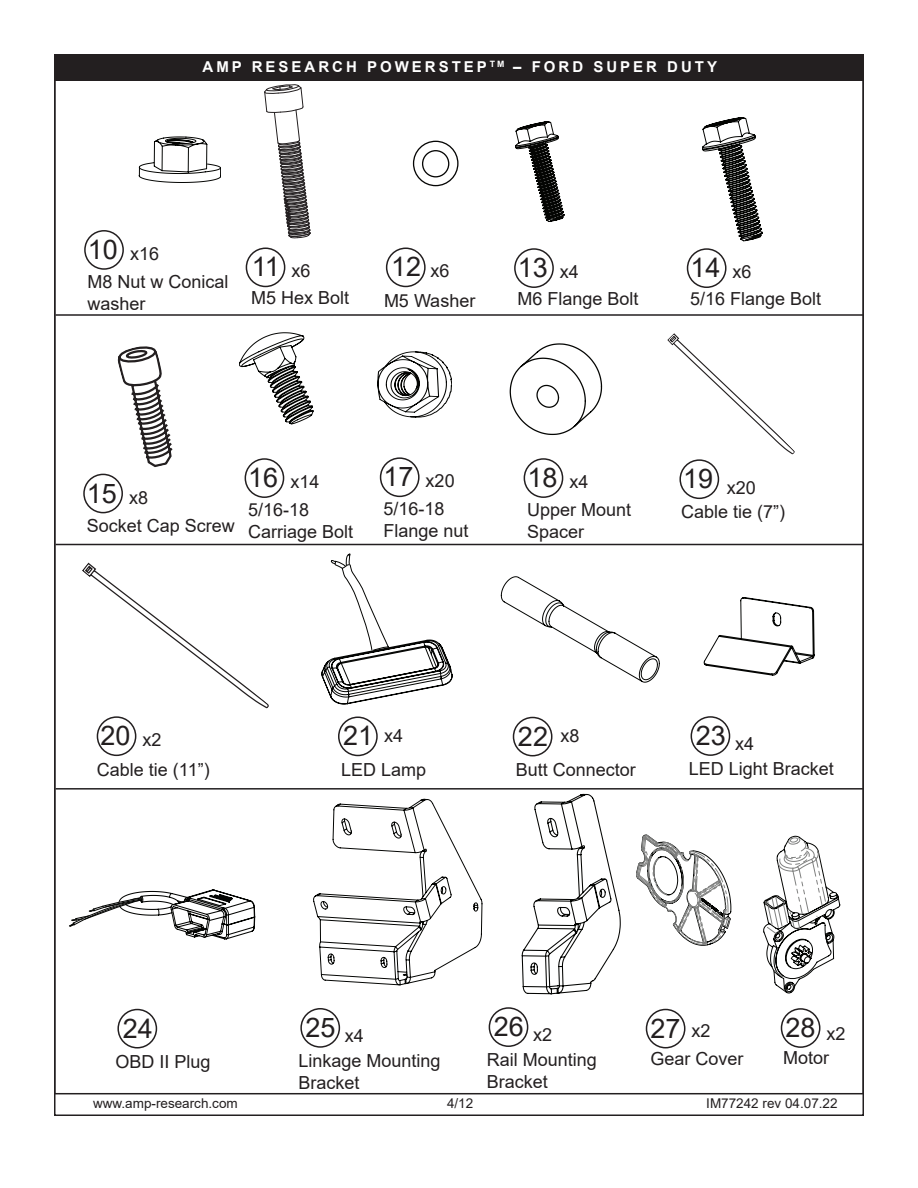
<style>
.page{position:relative;width:918px;height:1188px;background:#fff}
.page>*{position:absolute;margin:0;border:0;box-sizing:border-box;transform-origin:0 0}
.t1{font:27px "Arial";color:#231f20}
.t2{font:18px/21.6px "Arial";color:#231f20}
.t3{font:700 15px "Arial";letter-spacing:.2em;color:#fff}
.t4{font:13.5px "Arial";color:#231f20}
.s1{font-size:27px}
.s2{font-size:18px}
</style>
<div class="page">
<div style="left:54px;top:55px;width:809px;height:26px;background:#231f20"></div>
<div style="left:83px;top:474px;width:40px;height:39px;border:2px solid #231f20;border-radius:50%"></div>
<div style="left:97px;top:716px;width:39px;height:40px;border:2px solid #231f20;border-radius:50%"></div>
<svg style="left:82px;top:562px;width:187px;height:146px"></svg>
<svg style="left:117px;top:346px;width:56px;height:121px"></svg>
<svg style="left:667px;top:333px;width:128px;height:127px"></svg>
<div style="left:679px;top:459px;width:40px;height:40px;border:2px solid #231f20;border-radius:50%"></div>
<div style="left:338px;top:717px;width:40px;height:39px;border:2px solid #231f20;border-radius:50%"></div>
<svg style="left:322px;top:553px;width:130px;height:151px"></svg>
<div style="left:687px;top:248px;width:40px;height:40px;border:2px solid #231f20;border-radius:50%"></div>
<div style="left:386px;top:248px;width:40px;height:39px;border:2px solid #231f20;border-radius:50%"></div>
<svg style="left:413px;top:141px;width:46px;height:45px"></svg>
<div style="left:246px;top:247px;width:39px;height:40px;border:2px solid #231f20;border-radius:50%"></div>
<div style="left:513px;top:717px;width:39px;height:39px;border:2px solid #231f20;border-radius:50%"></div>
<svg style="left:501px;top:576px;width:159px;height:107px"></svg>
<div style="left:117px;top:1009px;width:40px;height:40px;border:2px solid #231f20;border-radius:50%"></div>
<svg style="left:264px;top:84px;width:47px;height:155px"></svg>
<div style="left:514px;top:248px;width:40px;height:40px;border:2px solid #231f20;border-radius:50%"></div>
<svg style="left:702px;top:117px;width:61px;height:124px"></svg>
<div style="left:524px;top:458px;width:39px;height:40px;border:2px solid #231f20;border-radius:50%"></div>
<div style="left:691px;top:716px;width:39px;height:40px;border:2px solid #231f20;border-radius:50%"></div>
<svg style="left:509px;top:343px;width:94px;height:92px"></svg>
<div style="left:245px;top:458px;width:39px;height:40px;border:2px solid #231f20;border-radius:50%"></div>
<div style="left:380px;top:457px;width:40px;height:40px;border:2px solid #231f20;border-radius:50%"></div>
<div style="left:300px;top:1008px;width:40px;height:40px;border:2px solid #231f20;border-radius:50%"></div>
<div style="left:489px;top:1007px;width:39px;height:40px;border:2px solid #231f20;border-radius:50%"></div>
<div style="left:646px;top:1009px;width:39px;height:39px;border:2px solid #231f20;border-radius:50%"></div>
<div style="left:781px;top:1008px;width:39px;height:40px;border:2px solid #231f20;border-radius:50%"></div>
<svg style="left:763px;top:835px;width:77px;height:158px"></svg>
<svg style="left:636px;top:835px;width:95px;height:111px"></svg>
<svg style="left:515px;top:122px;width:49px;height:100px"></svg>
<svg style="left:703px;top:597px;width:112px;height:79px"></svg>
<div style="left:84px;top:230px;width:40px;height:40px;border:2px solid #231f20;border-radius:50%"></div>
<svg style="left:139px;top:136px;width:82px;height:47px"></svg>
<svg style="left:69px;top:889px;width:186px;height:51px"></svg>
<div style="left:54px;top:54px;width:810px;height:27px;border:2px solid #231f20"></div>
<hr style="left:56px;top:314px;width:808px;height:2px;background:#231f20">
<hr style="left:56px;top:544px;width:807px;height:1px;background:#231f20">
<hr style="left:56px;top:788px;width:807px;height:2px;background:#231f20">
<svg style="left:239px;top:332px;width:75px;height:92px"></svg>
<svg style="left:378px;top:352px;width:74px;height:65px"></svg>
<svg style="left:313px;top:799px;width:169px;height:186px"></svg>
<svg style="left:522px;top:794px;width:99px;height:200px"></svg>
<p class="t3" style="left:203px;top:56px;width:516px">AMP RESEARCH POWERSTEP <sup>TM</sup> – FORD SUPER DUTY</p>
<p class="t2" style="left:88px;top:239px;width:143px;line-height:28.2px"><span class="s1">10</span> x16<br>M8 Nut w Conical</p>
<p class="t2" style="left:88px;top:293px;width:60px">washer</p>
<h1 class="t1" style="left:252px;top:248px;width:60px">11 <span class="s2">x6</span></h1>
<p class="t2" style="left:430px;top:260px;width:21px">x6</p>
<p class="t2" style="left:251px;top:287px;width:100px">M5 Hex Bolt</p>
<h1 class="t1" style="left:391px;top:248px;width:32px">12</h1>
<p class="t2" style="left:384px;top:289px;width:93px">M5 Washer</p>
<h1 class="t1" style="left:518px;top:249px;width:63px">13 <span class="s2">x4</span></h1>
<p class="t2" style="left:518px;top:288px;width:123px">M6 Flange Bolt</p>
<h1 class="t1" style="left:691px;top:249px;width:63px">14 <span class="s2">x6</span></h1>
<p class="t2" style="left:690px;top:288px;width:133px">5/16 Flange Bolt</p>
<h1 class="t1" style="left:87px;top:475px;width:63px">15 <span class="s2">x8</span></h1>
<p class="t2" style="left:87px;top:514px;width:150px">Socket Cap Screw</p>
<p class="t2" style="left:248px;top:471px;width:73px"><span class="s1">16</span> x14</p>
<p class="t2" style="left:248px;top:499px;width:107px">5/16-18<br>Carriage Bolt</p>
<p class="t2" style="left:384px;top:470px;width:73px"><span class="s1">17</span> x20</p>
<p class="t2" style="left:383px;top:498px;width:87px">5/16-18<br>Flange nut</p>
<h1 class="t1" style="left:527px;top:459px;width:63px">18 <span class="s2">x4</span></h1>
<p class="t2" style="left:527px;top:499px;width:106px">Upper Mount<br>Spacer</p>
<p class="t2" style="left:683px;top:477px;width:74px"><sup>19</sup> x20</p>
<p class="t2" style="left:681px;top:501px;width:106px">Cable tie (7”)</p>
<h1 class="t1" style="left:100px;top:717px;width:63px">20 <span class="s2">x2</span></h1>
<p class="t2" style="left:97px;top:759px;width:114px">Cable tie (11”)</p>
<h1 class="t1" style="left:343px;top:717px;width:32px">21</h1>
<p class="t2" style="left:341px;top:758px;width:87px">LED Lamp</p>
<p class="t2" style="left:384px;top:724px;width:21px">x4</p>
<h1 class="t1" style="left:518px;top:718px;width:32px">22</h1>
<p class="t2" style="left:516px;top:759px;width:122px">Butt Connector</p>
<p class="t2" style="left:560px;top:725px;width:21px">x8</p>
<h1 class="t1" style="left:696px;top:717px;width:32px">23</h1>
<p class="t2" style="left:689px;top:758px;width:147px">LED Light Bracket</p>
<p class="t2" style="left:735px;top:733px;width:21px">x4</p>
<h1 class="t1" style="left:123px;top:1010px;width:32px">24</h1>
<p class="t2" style="left:116px;top:1051px;width:97px">OBD II Plug</p>
<h1 class="t1" style="left:306px;top:1009px;width:32px">25</h1>
<p class="t2" style="left:298px;top:1050px;width:144px">Linkage Mounting<br>Bracket</p>
<p class="t2" style="left:345px;top:1025px;width:21px">x4</p>
<h1 class="t1" style="left:494px;top:1008px;width:32px">26</h1>
<p class="t2" style="left:487px;top:1049px;width:112px">Rail Mounting<br>Bracket</p>
<p class="t2" style="left:533px;top:1024px;width:21px">x2</p>
<h1 class="t1" style="left:651px;top:1010px;width:61px">27 <span class="s2">x2</span></h1>
<p class="t2" style="left:650px;top:1048px;width:95px">Gear Cover</p>
<h1 class="t1" style="left:786px;top:1009px;width:61px">28 <sub>x2</sub></h1>
<p class="t2" style="left:783px;top:1047px;width:48px">Motor</p>
<p class="t4" style="left:93px;top:1094px;width:146px">www.amp-research.com</p>
<p class="t4" style="left:447px;top:1094px;width:28px">4/12</p>
<p class="t4" style="left:706px;top:1094px;width:133px">IM77242 rev 04.07.22</p>
</div>
